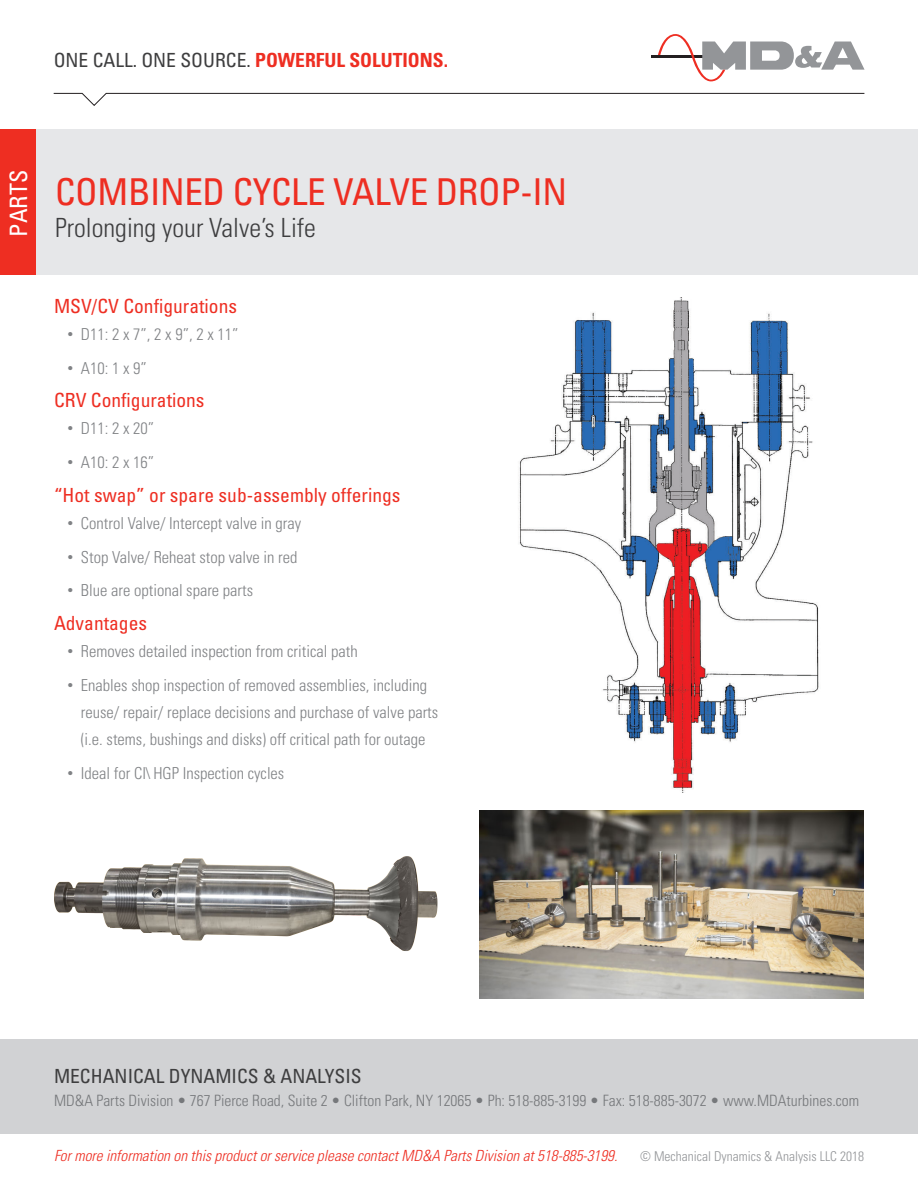
<style>
.page{position:relative;width:918px;height:1188px;background:#fff}
.page>*{position:absolute;margin:0;border:0;box-sizing:border-box;transform-origin:0 0}
.t1{font:condensed 37.05px "Univers";letter-spacing:-.01em;color:#ee2e22}
.t2{font:300 condensed 26.4px "Univers";color:#3e3e3f}
.t3{font:condensed 24px "Univers";color:#fff}
.red_headings{font:condensed 19.5px "Univers";color:#ee2e22}
.t4{font:condensed 19.5px "Univers";color:#3e3e3f}
.t5{font:300 condensed 16.5px/27px "Univers";color:#808285}
.Address_Left{font:300 condensed 15.6px "Univers";color:#76787b}
.t6{font:italic 300 condensed 15.3px "Univers";color:#ee2e22}
.t7{font:300 condensed 13.5px "Univers";color:#939598}
.s1{font-weight:700;color:#ee2e22}
.s2{font-family:"Arial";font-weight:400;font-stretch:normal}
</style>
<div class="page">
<div style="left:35px;top:129px;width:883px;height:146px;background:#e6e7e9"></div>
<div style="left:0;top:129px;width:36px;height:146px;background:#ee2e22"></div>
<svg style="left:53px;top:93px;width:812px;height:13px"></svg>
<hr style="left:651px;top:55px;width:60px;height:3px;background:#231f20">
<svg style="left:658px;top:34px;width:207px;height:48px"></svg>
<div style="left:0;top:1040px;width:918px;height:94px;background:#d1d2d4"></div>
<img style="left:479px;top:810px;width:385px;height:189px">
<img style="left:54px;top:856px;width:384px;height:95px">
<img style="left:518px;top:297px;width:301px;height:496px">
<p class="t4" style="left:54px;top:47px;width:396px">ONE CALL. ONE SOURCE. <span class="s1">POWERFUL SOLUTIONS.</span></p>
<p class="t3" style="left:3px;top:237px;width:68px;rotate:-90deg">PARTS</p>
<p class="t1" style="left:55px;top:168px;width:514px">COMBINED CYCLE VALVE DROP-IN</p>
<p class="t2" style="left:55px;top:212px;width:262px">Prolonging your Valve’s Life</p>
<p class="red_headings" style="left:54px;top:294px;width:185px">MSV/CV Configurations</p>
<p class="t5" style="left:68px;top:320px;width:173px"><span class="s2">•</span> D11: 2 x 7”, 2 x 9”, 2 x 11”</p>
<p class="t5" style="left:68px;top:354px;width:81px"><span class="s2">•</span> A10: 1 x 9”</p>
<p class="red_headings" style="left:54px;top:388px;width:152px">CRV Configurations</p>
<p class="t5" style="left:68px;top:415px;width:88px"><span class="s2">•</span> D11: 2 x 20”</p>
<p class="t5" style="left:68px;top:449px;width:88px"><span class="s2">•</span> A10: 2 x 16”</p>
<p class="red_headings" style="left:54px;top:483px;width:348px">“Hot swap” or spare sub-assembly offerings</p>
<p class="t5" style="left:68px;top:509px;width:235px"><span class="s2">•</span> Control Valve/ Intercept valve in gray</p>
<p class="t5" style="left:68px;top:543px;width:232px"><span class="s2">•</span> Stop Valve/ Reheat stop valve in red</p>
<p class="t5" style="left:68px;top:577px;width:187px"><span class="s2">•</span> Blue are optional spare parts</p>
<p class="red_headings" style="left:54px;top:611px;width:95px">Advantages</p>
<p class="t5" style="left:68px;top:638px;width:292px"><span class="s2">•</span> Removes detailed inspection from critical path</p>
<p class="t5" style="left:81px;top:671px;width:359px;text-indent:-13px"><span class="s2">•</span> Enables shop inspection of removed assemblies, including reuse/ repair/ replace decisions and purchase of valve parts (i.e. stems, bushings and disks) off critical path for outage</p>
<p class="t5" style="left:68px;top:759px;width:218px"><span class="s2">•</span> Ideal for CI\ HGP Inspection cycles</p>
<p class="t4" style="left:54px;top:1064px;width:309px">MECHANICAL DYNAMICS &amp; ANALYSIS</p>
<p class="Address_Left" style="left:54px;top:1091px;width:807px">MD&amp;A Parts Division • 767 Pierce Road, Suite 2 • Clifton Park, NY 12065 • Ph: 518-885-3199 • Fax: 518-885-3072 • www.MDAturbines.com</p>
<p class="t6" style="left:54px;top:1146px;width:565px">For more information on this product or service please contact MD&amp;A Parts Division at 518-885-3199.</p>
<p class="t7" style="left:640px;top:1148px;width:225px">© Mechanical Dynamics &amp; Analysis LLC 2018</p>
</div>
